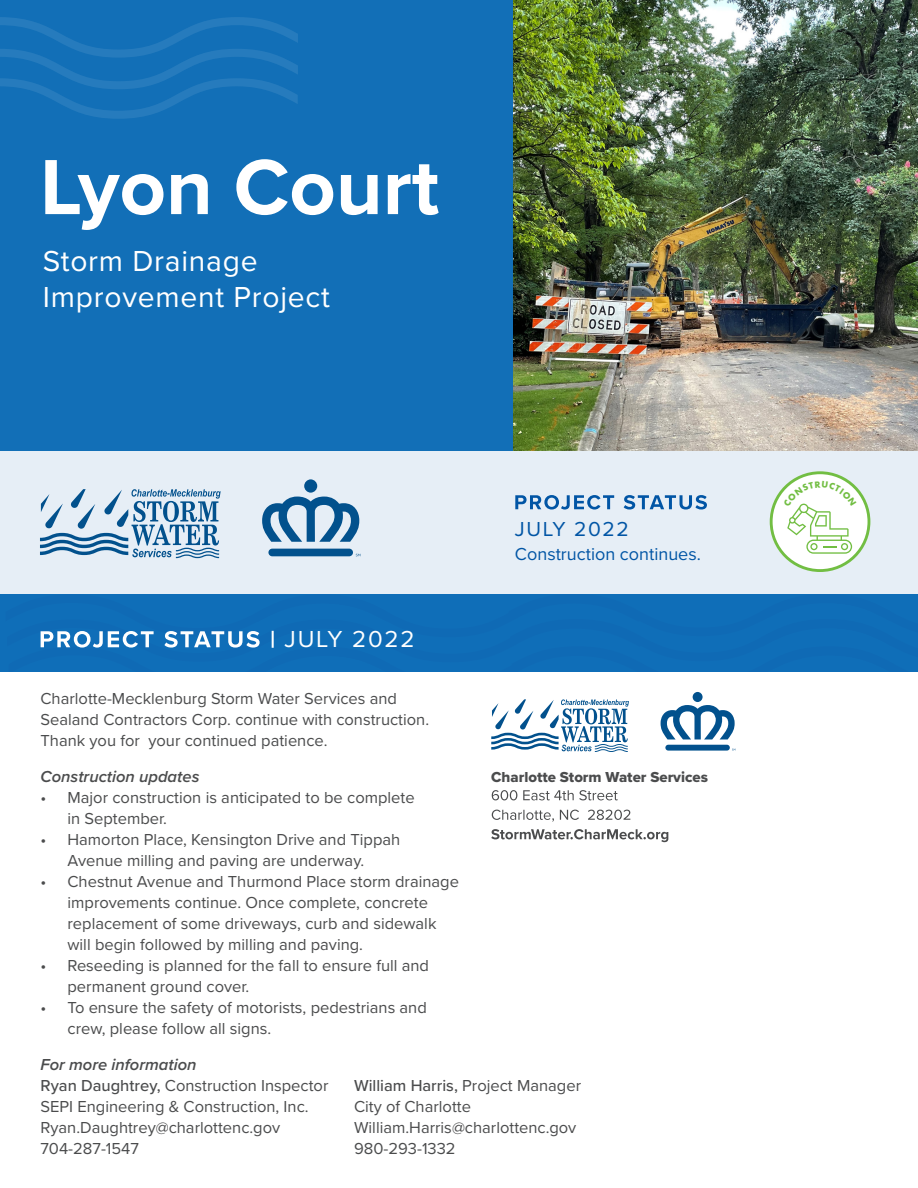
<style>
.page{position:relative;width:918px;height:1188px;background:#fff}
.page>*{position:absolute;margin:0;border:0;box-sizing:border-box;transform-origin:0 0}
.t1{font:700 81px "Proxima Nova";color:#fff}
.t2{font:30px "Proxima Nova";letter-spacing:.025em;color:#fff}
.t3{font:24px "Proxima Nova";letter-spacing:.075em;color:#fff}
.t4{font:21px "Proxima Nova";letter-spacing:.075em;color:#0155a5}
.t5{font:18px "Proxima Nova";color:#0155a5}
.t6{font:16.5px/21px "Proxima Nova";color:#4b4c4d}
.t7{font:italic 600 16.5px "Proxima Nova";color:#4b4c4d}
.t8{font:500 16.5px "Proxima Nova";color:#4b4c4d}
.t9{font:15px "Proxima Nova Extrabld";color:#4b4c4d}
.s1{font-weight:500}
.s2{font-weight:400}
</style>
<div class="page">
<div style="left:0;top:450px;width:918px;height:144px;background:#e6eef6"></div>
<div style="left:0;top:0;width:918px;height:450px;background:#126fb7"></div>
<svg style="left:515px;top:495px;width:192px;height:15px"></svg>
<img style="left:514px;top:0;width:404px;height:450px">
<div style="left:304px;top:479px;width:13px;height:14px;background:#02518d;border-radius:7px"></div>
<svg style="left:262px;top:497px;width:97px;height:45px"></svg>
<div style="left:268px;top:549px;width:85px;height:7px;background:#02518d;border-radius:4px"></div>
<svg style="left:40px;top:489px;width:181px;height:69px"></svg>
<svg style="left:0;top:17px;width:298px;height:102px"></svg>
<div style="left:6px;top:594px;width:912px;height:78px;background:#0f6eb8"></div>
<svg style="left:491px;top:829px;width:177px;height:13px"></svg>
<svg style="left:492px;top:810px;width:138px;height:12px"></svg>
<svg style="left:492px;top:790px;width:126px;height:10px"></svg>
<div style="left:693px;top:692px;width:10px;height:10px;background:#02518d;border-radius:5px"></div>
<svg style="left:661px;top:705px;width:74px;height:34px"></svg>
<div style="left:665px;top:745px;width:65px;height:6px;background:#02518d;border-radius:3px"></div>
<svg style="left:491px;top:699px;width:138px;height:53px"></svg>
<svg style="left:770px;top:471px;width:100px;height:101px"></svg>
<p class="t1" style="left:40px;top:127px;width:401px">Lyon Court</p>
<p class="t2" style="left:43px;top:238px;width:216px">Storm Drainage</p>
<p class="t2" style="left:43px;top:274px;width:288px">Improvement Project</p>
<p class="t3" style="left:285px;top:621px;width:132px">JULY 2022</p>
<p class="t4" style="left:515px;top:513px;width:115px">JULY 2022</p>
<p class="t5" style="left:515px;top:540px;width:187px">Construction continues.</p>
<p class="t6" style="left:40px;top:687px;width:390px">Charlotte-Mecklenburg Storm Water Services and<br>Sealand Contractors Corp. continue with construction.<br>Thank you for your continued patience.</p>
<p class="t7" style="left:40px;top:764px;width:160px">Construction updates</p>
<p class="t6" style="left:68px;top:786px;width:349px;text-indent:-27px">• Major construction is anticipated to be complete in September.</p>
<p class="t6" style="left:40px;top:828px;width:361px;text-align:center">• Hamorton Place, Kensington Drive and Tippah<br>Avenue milling and paving are underway.</p>
<p class="t6" style="left:68px;top:870px;width:393px;text-indent:-27px">• Chestnut Avenue and Thurmond Place storm drainage improvements continue. Once complete, concrete replacement of some driveways, curb and sidewalk will begin followed by milling and paving.</p>
<p class="t6" style="left:68px;top:954px;width:363px;text-indent:-27px">• Reseeding is planned for the fall to ensure full and permanent ground cover.</p>
<p class="t6" style="left:68px;top:996px;width:361px;text-indent:-27px">• To ensure the safety of motorists, pedestrians and crew, please follow all signs.</p>
<p class="t7" style="left:40px;top:1052px;width:158px">For more information</p>
<p class="t6" style="left:40px;top:1074px;width:290px"><span class="s1">Ryan Daughtrey,</span> Construction Inspector</p>
<p class="t6" style="left:40px;top:1095px;width:270px">SEPI Engineering &amp; Construction, Inc.</p>
<p class="t6" style="left:40px;top:1116px;width:241px">Ryan.Daughtrey@charlottenc.gov</p>
<p class="t6" style="left:40px;top:1137px;width:100px">704-287-1547</p>
<p class="t9" style="left:491px;top:766px;width:218px">Charlotte Storm Water Services</p>
<p class="t8" style="left:354px;top:1073px;width:229px">William Harris, <span class="s2">Project Manager</span></p>
<p class="t6" style="left:354px;top:1095px;width:118px">City of Charlotte</p>
<p class="t6" style="left:354px;top:1116px;width:224px">William.Harris@charlottenc.gov</p>
<p class="t6" style="left:354px;top:1137px;width:103px">980-293-1332</p>
</div>
